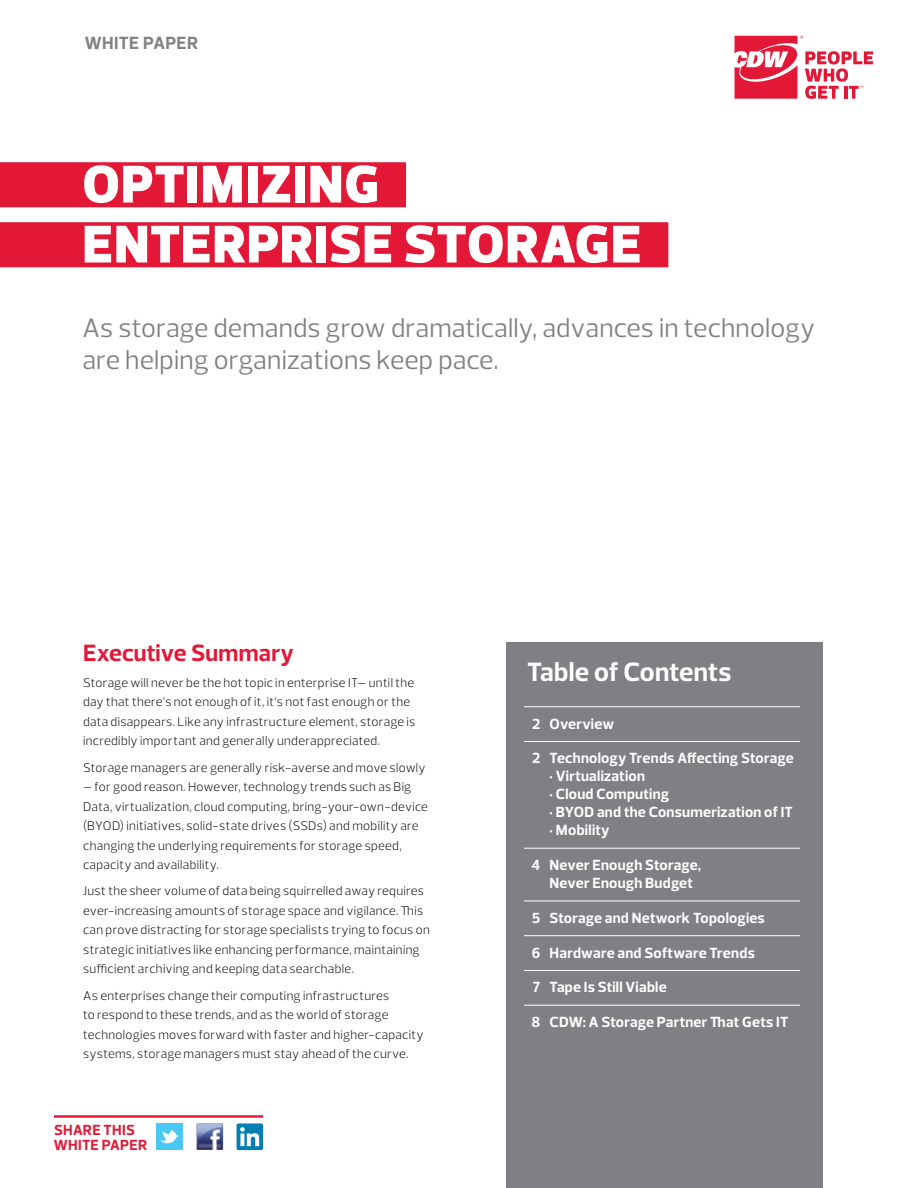
<style>
.page{position:relative;width:918px;height:1188px;background:#fff}
.page>*{position:absolute;margin:0;border:0;box-sizing:border-box;transform-origin:0 0}
.t1{font:900 54px/60px "Prelo";letter-spacing:.02em;color:#fff}
.t2{font:27px/32.4px "Prelo";letter-spacing:.005em;color:#808285}
.t3{font:700 27px "Prelo";color:#fff}
.t4{font:700 24px "Prelo";color:#e31837}
.t5{font:700 18px "Prelo";letter-spacing:.02em;color:#808285}
.t6{font:700 15px/18px "Prelo";letter-spacing:.015em;color:#fff}
.t7{font:700 15px/15px "Prelo";letter-spacing:.02em;color:#e31837;text-align:right}
.t8{font:300 12.75px/19.5px "Prelo";letter-spacing:.02em;color:#000}
.s1{color:#e31837}
</style>
<div class="page">
<svg style="left:735px;top:36px;width:138px;height:63px"></svg>
<div style="left:506px;top:643px;width:317px;height:545px;background:#807f83"></div>
<hr style="left:524px;top:706px;width:276px;height:1px;background:#fff">
<hr style="left:524px;top:741px;width:276px;height:1px;background:#fff">
<hr style="left:524px;top:848px;width:276px;height:1px;background:#fff">
<hr style="left:524px;top:901px;width:276px;height:1px;background:#fff">
<hr style="left:524px;top:935px;width:276px;height:1px;background:#fff">
<hr style="left:524px;top:970px;width:276px;height:1px;background:#fff">
<hr style="left:524px;top:1005px;width:276px;height:1px;background:#fff">
<div style="left:0;top:162px;width:406px;height:45px;background:#e31837"></div>
<div style="left:0;top:222px;width:668px;height:45px;background:#e31837"></div>
<div style="left:156px;top:1123px;width:26px;height:27px;background:#47c8f5"></div>
<svg style="left:160px;top:1130px;width:19px;height:14px"></svg>
<img style="left:196px;top:1123px;width:28px;height:27px">
<div style="left:237px;top:1123px;width:26px;height:27px;background:#0080b2;border-radius:2px"></div>
<svg style="left:240px;top:1127px;width:19px;height:19px"></svg>
<hr style="left:54px;top:1115px;width:209px;height:3px;background:#e31837">
<h3 class="t5" style="left:85px;top:32px;width:115px">White paper</h3>
<h1 class="t1" style="left:83px;top:154px;width:588px">OPTIMIZING<span class="s1">..<br></span>ENTERPRISE STORAGE<span class="s1">..</span></h1>
<h2 class="t2" style="left:82px;top:312px;width:734px">As storage demands grow dramatically, advances in technology are helping organizations keep pace.</h2>
<h3 class="t4" style="left:83px;top:638px;width:212px">Executive Summary</h3>
<p class="t8" style="left:83px;top:673px;width:334px">Storage will never be the hot topic in enterprise IT— until the day that there’s not enough of it, it’s not fast enough or the data disappears. Like any infrastructure element, storage is incredibly important and generally underappreciated.</p>
<p class="t8" style="left:83px;top:758px;width:344px">Storage managers are generally risk-averse and move slowly</p>
<p class="t8" style="left:83px;top:777px;width:346px">— for good reason. However, technology trends such as Big Data, virtualization, cloud computing, bring-your-own-device (BYOD) initiatives, solid-state drives (SSDs) and mobility are changing the underlying requirements for storage speed, capacity and availability.</p>
<p class="t8" style="left:83px;top:881px;width:348px">Just the sheer volume of data being squirrelled away requires ever-increasing amounts of storage space and vigilance. This can prove distracting for storage specialists trying to focus on strategic initiatives like enhancing performance, maintaining sufficient archiving and keeping data searchable.</p>
<p class="t8" style="left:83px;top:986px;width:342px">As enterprises change their computing infrastructures<br>to respond to these trends, and as the world of storage technologies moves forward with faster and higher-capacity systems, storage managers must stay ahead of the curve.</p>
<p class="t7" style="left:54px;top:1122px;width:85px">THIS<br>WHITE PAPER</p>
<p class="t7" style="left:54px;top:1122px;width:29px">SHARE</p>
<h2 class="t3" style="left:527px;top:655px;width:206px">Table of Contents</h2>
<p class="t6" style="left:532px;top:715px;width:84px">2 Overview</p>
<p class="t6" style="left:532px;top:749px;width:263px">2 Technology Trends Affecting Storage</p>
<p class="t6" style="left:550px;top:767px;width:97px">• Virtualization</p>
<p class="t6" style="left:550px;top:785px;width:121px">• Cloud Computing</p>
<p class="t6" style="left:550px;top:803px;width:245px">• BYOD and the Consumerization of IT</p>
<p class="t6" style="left:550px;top:821px;width:62px">• Mobility</p>
<p class="t6" style="left:550px;top:856px;width:153px;text-indent:-18px">4 N ever Enough Storage,<br>Never Enough Budget</p>
<p class="t6" style="left:532px;top:909px;width:234px">5 Storage and Network Topologies</p>
<p class="t6" style="left:532px;top:944px;width:224px">6 Hardware and Software Trends</p>
<p class="t6" style="left:533px;top:978px;width:135px">7 Tape Is Still Viable</p>
<p class="t6" style="left:532px;top:1013px;width:252px">8 CDW: A Storage Partner That Gets IT</p>
</div>
